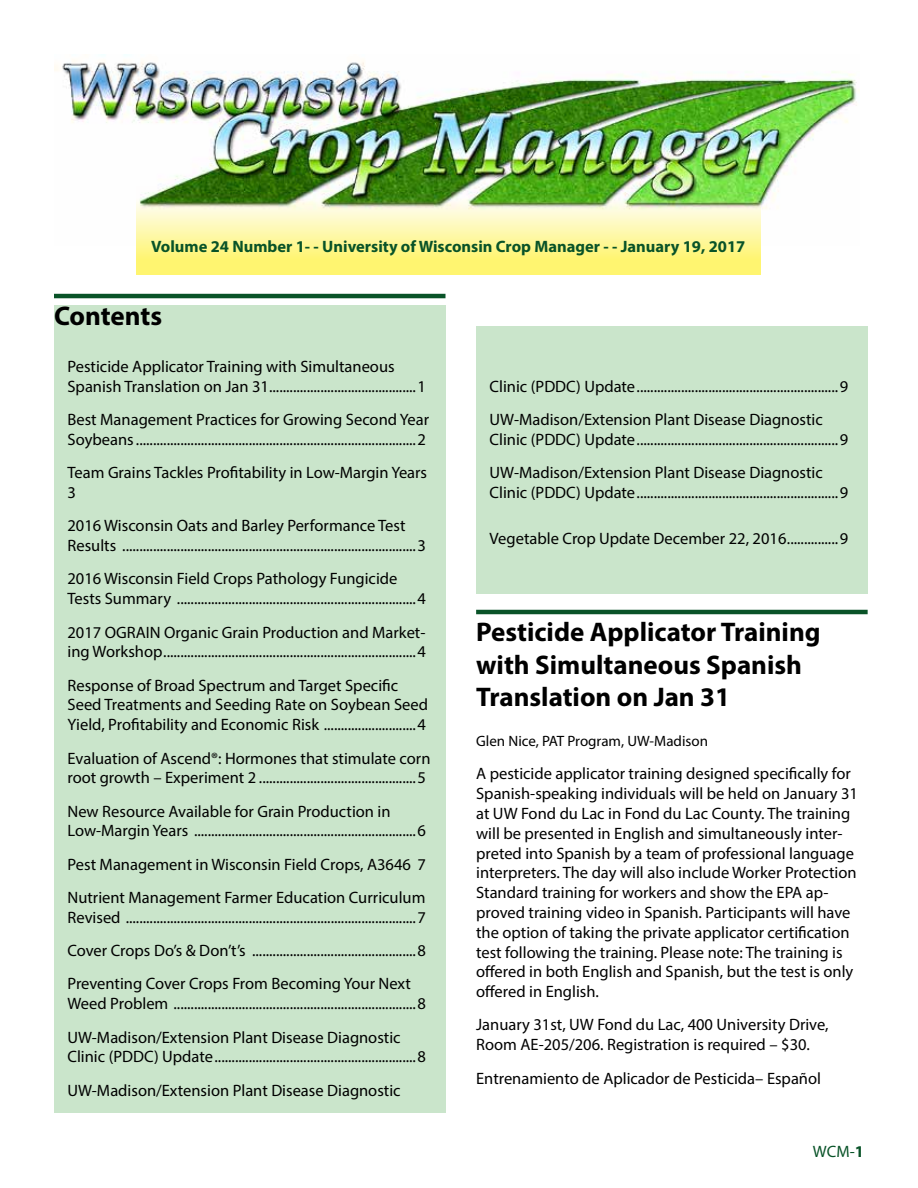
<style>
.page{position:relative;width:918px;height:1188px;background:#fff}
.page>*{position:absolute;margin:0;border:0;box-sizing:border-box;transform-origin:0 0}
.t1{font:700 27px/32.4px "Myriad Pro";color:#000}
.t2{font:16.5px/19.8px "Myriad Pro";color:#000}
.t3{font:700 16.5px "Myriad Pro";color:#095328}
.t4{font:16.5px "Myriad Pro";color:#095328}
.t5{font:15px "Myriad Pro";color:#000}
.s1{font-weight:700}
</style>
<div class="page">
<img style="left:54px;top:54px;width:806px;height:192px">
<hr style="left:476px;top:610px;width:392px;height:4px;background:#095328">
<svg style="left:136px;top:186px;width:624px;height:88px;background:#dde58d"></svg>
<div style="left:54px;top:305px;width:392px;height:808px;background:#cae5cb"></div>
<hr style="left:54px;top:294px;width:392px;height:4px;background:#095328">
<div style="left:476px;top:326px;width:392px;height:268px;background:#cae5cb"></div>
<p class="t3" style="left:151px;top:236px;width:596px">Volume 24 Number 1- - University of Wisconsin Crop Manager - - January 19, 2017</p>
<h1 class="t1" style="left:54px;top:299px;width:110px">Contents</h1>
<p class="t2" style="left:68px;top:356px;width:360px">Pesticide Applicator Training with Simultaneous<br>Spanish Translation on Jan 31...........................................1</p>
<p class="t2" style="left:68px;top:409px;width:363px">Best Management Practices for Growing Second Year<br>Soybeans..................................................................................2</p>
<p class="t2" style="left:68px;top:463px;width:361px">Team Grains Tackles Profitability in Low-Margin Years<br>3</p>
<p class="t2" style="left:68px;top:516px;width:360px">2016 Wisconsin Oats and Barley Performance Test<br>Results ......................................................................................3</p>
<p class="t2" style="left:68px;top:569px;width:360px">2016 Wisconsin Field Crops Pathology Fungicide<br>Tests Summary ......................................................................4</p>
<p class="t2" style="left:68px;top:622px;width:360px">2017 OGRAIN Organic Grain Production and Market&shy;ing Workshop..........................................................................4</p>
<p class="t2" style="left:68px;top:675px;width:362px">Response of Broad Spectrum and Target Specific<br>Seed Treatments and Seeding Rate on Soybean Seed<br>Yield, Profitability and Economic Risk ...........................4</p>
<p class="t2" style="left:68px;top:748px;width:365px">Evaluation of Ascend®: Hormones that stimulate corn root growth – Experiment 2 ..............................................5</p>
<p class="t2" style="left:68px;top:801px;width:360px">New Resource Available for Grain Production in<br>Low-Margin Years .................................................................6</p>
<p class="t2" style="left:68px;top:847px;width:360px;line-height:33.3px">Pest Management in Wisconsin Field Crops, A3646 7<br>Nutrient Management Farmer Education Curriculum</p>
<p class="t2" style="left:68px;top:900px;width:360px;line-height:33.3px;text-align:justify">Revised .....................................................................................7<br>Cover Crops Do’s &amp; Don’t’s ................................................8<br>Preventing Cover Crops From Becoming Your Next</p>
<p class="t2" style="left:68px;top:987px;width:360px;line-height:33.3px">Weed Problem .......................................................................8<br>UW-Madison/Extension Plant Disease Diagnostic</p>
<p class="t2" style="left:68px;top:1040px;width:360px;line-height:33.3px">Clinic (PDDC) Update...........................................................8<br>UW-Madison/Extension Plant Disease Diagnostic</p>
<p class="t2" style="left:490px;top:369px;width:360px;line-height:33.3px">Clinic (PDDC) Update...........................................................9<br>UW-Madison/Extension Plant Disease Diagnostic</p>
<p class="t2" style="left:490px;top:422px;width:360px;line-height:33.3px">Clinic (PDDC) Update...........................................................9<br>UW-Madison/Extension Plant Disease Diagnostic</p>
<p class="t2" style="left:490px;top:482px;width:360px">Clinic (PDDC) Update...........................................................9</p>
<p class="t2" style="left:490px;top:528px;width:360px">Vegetable Crop Update December 22, 2016...............9</p>
<h1 class="t1" style="left:476px;top:615px;width:346px">Pesticide Applicator Training with Simultaneous Spanish<br>Translation on Jan 31</h1>
<p class="t5" style="left:476px;top:732px;width:233px">Glen Nice, PAT Program, UW-Madison</p>
<p class="t2" style="left:476px;top:764px;width:383px">A pesticide applicator training designed specifically for Spanish-speaking individuals will be held on January 31 at UW Fond du Lac in Fond du Lac County. The training will be presented in English and simultaneously inter&shy;preted into Spanish by a team of professional language interpreters. The day will also include Worker Protection Standard training for workers and show the EPA ap&shy;proved training video in Spanish. Participants will have the option of taking the private applicator certification test following the training. Please note: The training is offered in both English and Spanish, but the test is only offered in English.</p>
<p class="t2" style="left:476px;top:1015px;width:354px">January 31st, UW Fond du Lac, 400 University Drive,<br>Room AE-205/206. Registration is required – $30.</p>
<p class="t2" style="left:476px;top:1068px;width:346px">Entrenamiento de Aplicador de Pesticida– Español</p>
<p class="t4" style="left:813px;top:1142px;width:53px">WCM-<span class="s1">1</span></p>
</div>
